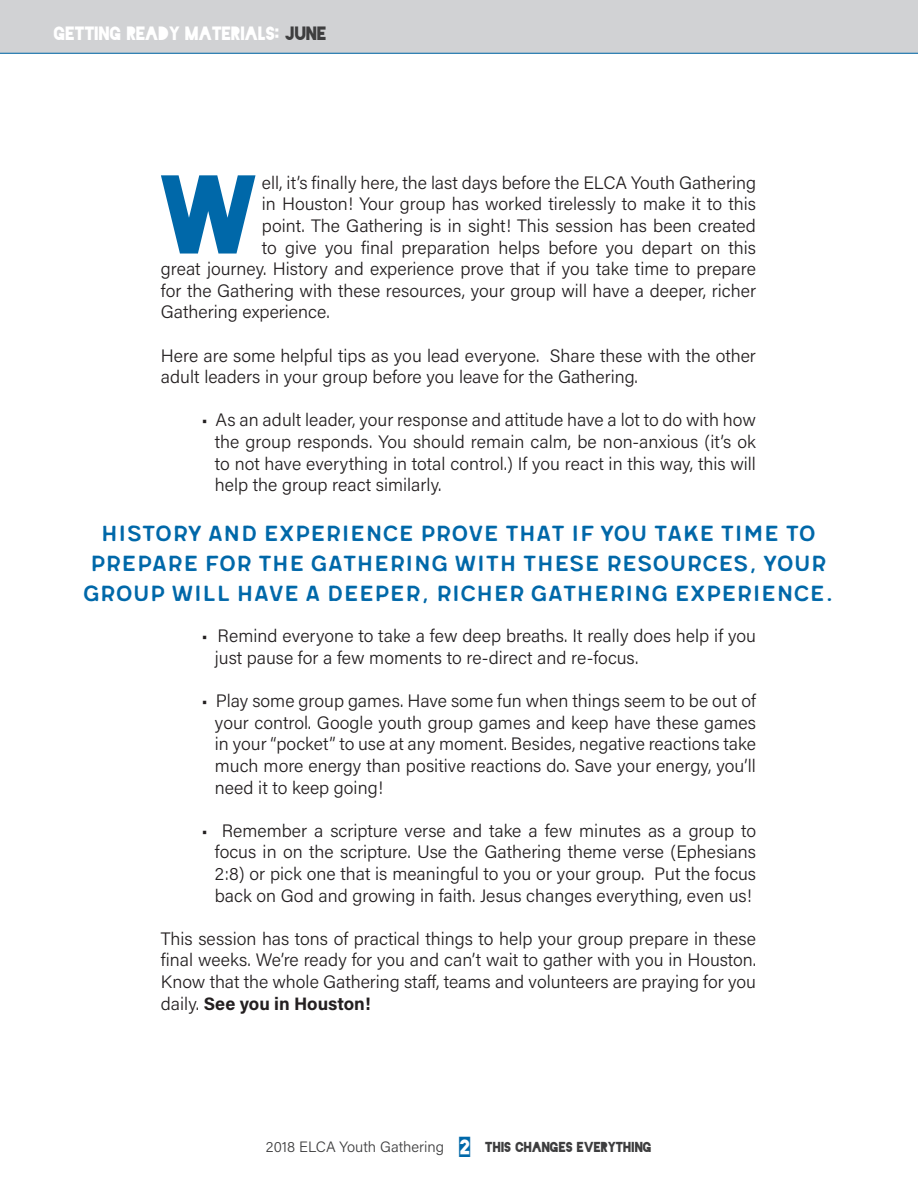
<style>
.page{position:relative;width:918px;height:1188px;background:#fff}
.page>*{position:absolute;margin:0;border:0;box-sizing:border-box;transform-origin:0 0}
.t1{font:105.15px "Blackout Midnight";color:#0068a9}
.t2{font:27px/30px "Meltow San 200 Handmade";color:#0068a9;text-align:center}
.t3{font:300 18px/21.6px "Acumin Pro";color:#231f20;text-align:justify}
.t4{font:18px "Blackout Midnight";color:#fff}
.t5{font:300 15px "Acumin Pro";color:#3e3e3f}
.s1{color:#3e3e3f}
.s2{font-weight:700}
.s3{font-family:"Blackout 2 AM";font-weight:400;font-size:24px;color:#0068a9}
.s4{font-family:"Blackout Midnight";font-weight:400;font-size:13.5px}
</style>
<div class="page">
<div style="left:0;top:0;width:918px;height:54px;background:#d1d2d4"></div>
<p class="t4" style="left:54px;top:26px;width:274px">GETTING READY MATERIALS: <span class="s1">JUNE</span></p>
<h1 class="t1" style="left:161px;top:170px;width:103px">W</h1>
<p class="t3" style="left:262px;top:171px;width:496px">ell, it’s finally here, the last days before the ELCA Youth Gathering</p>
<p class="t3" style="left:262px;top:193px;width:496px">in Houston! Your group has worked tirelessly to make it to this</p>
<p class="t3" style="left:262px;top:214px;width:496px">point. The Gathering is in sight! This session has been created</p>
<p class="t3" style="left:262px;top:236px;width:496px">to give you final preparation helps before you depart on this</p>
<p class="t3" style="left:161px;top:257px;width:597px">great journey. History and experience prove that if you take time to prepare</p>
<p class="t3" style="left:161px;top:279px;width:597px">for the Gathering with these resources, your group will have a deeper, richer</p>
<p class="t3" style="left:161px;top:301px;width:170px">Gathering experience.</p>
<p class="t3" style="left:161px;top:344px;width:597px">Here are some helpful tips as you lead everyone. Share these with the other adult leaders in your group before you leave for the Gathering.</p>
<p class="t3" style="left:215px;top:409px;width:543px;text-indent:-14px">• As an adult leader, your response and attitude have a lot to do with how the group responds. You should remain calm, be non-anxious (it’s ok to not have everything in total control.) If you react in this way, this will help the group react similarly.</p>
<h2 class="t2" style="left:83px;top:519px;width:752px">HISTORY AND EXPERIENCE PROVE THAT IF YOU TAKE TIME TO<br>PREPARE FOR THE GATHERING WITH THESE RESOURCES, YOUR<br>GROUP WILL HAVE A DEEPER, RICHER GATHERING EXPERIENCE.</h2>
<p class="t3" style="left:215px;top:625px;width:543px;text-indent:-14px">• Remind everyone to take a few deep breaths. It really does help if you just pause for a few moments to re-direct and re-focus.</p>
<p class="t3" style="left:215px;top:689px;width:543px;text-indent:-14px">• Play some group games. Have some fun when things seem to be out of your control. Google youth group games and keep have these games in your “pocket” to use at any moment. Besides, negative reactions take much more energy than positive reactions do. Save your energy, you’ll need it to keep going!</p>
<p class="t3" style="left:215px;top:819px;width:543px;text-indent:-14px">• Remember a scripture verse and take a few minutes as a group to focus in on the scripture. Use the Gathering theme verse (Ephesians 2:8) or pick one that is meaningful to you or your group. Put the focus back on God and growing in faith. Jesus changes everything, even us!</p>
<p class="t3" style="left:161px;top:927px;width:597px">This session has tons of practical things to help your group prepare in these final weeks. We’re ready for you and can’t wait to gather with you in Houston.<br>Know that the whole Gathering staff, teams and volunteers are praying for you daily. <span class="s2">See you in Houston!</span></p>
<p class="t5" style="left:266px;top:1136px;width:388px">2018 ELCA Youth Gathering <span class="s3">2</span> <span class="s4">THIS CHANGES EVERYTHING</span></p>
</div>
